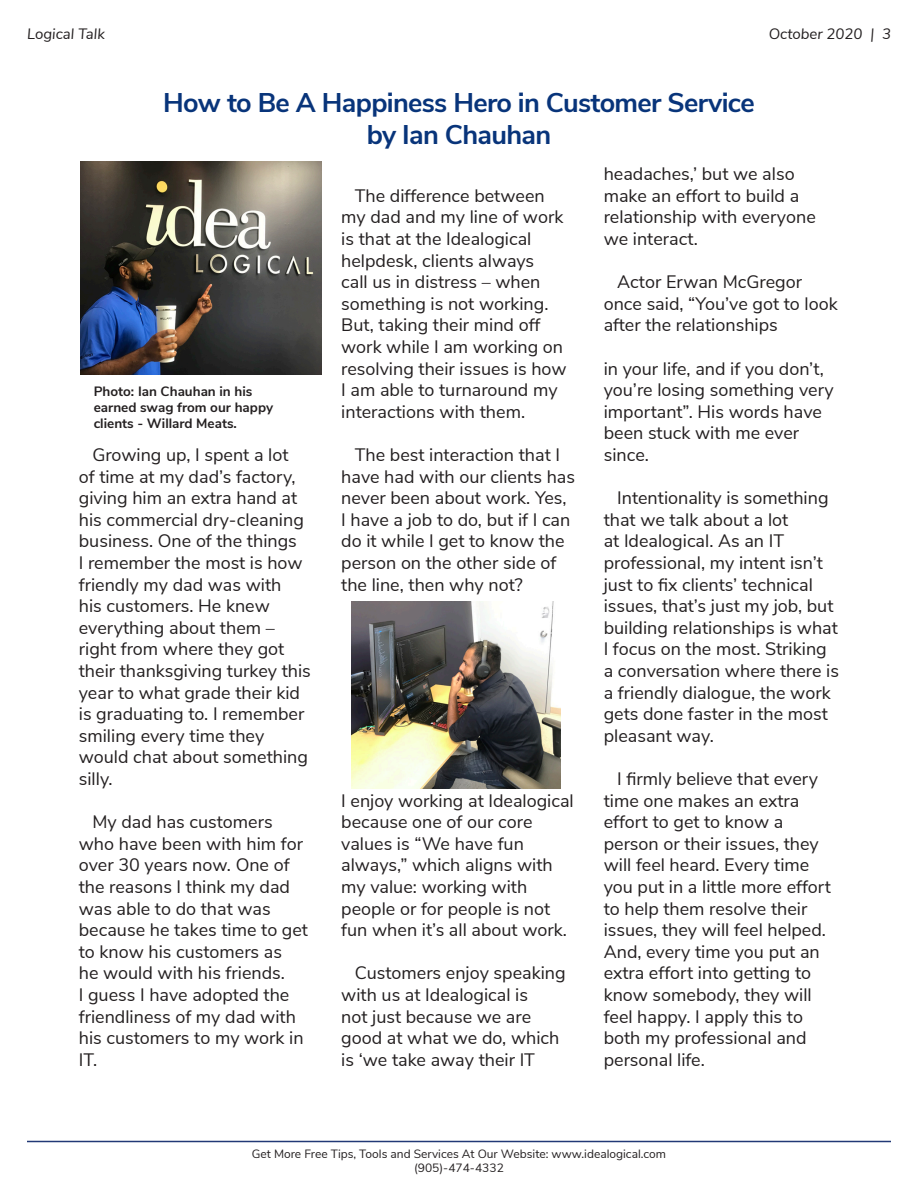
<style>
.page{position:relative;width:918px;height:1188px;background:#fff}
.page>*{position:absolute;margin:0;border:0;box-sizing:border-box;transform-origin:0 0}
.t1{font:700 27px "Nunito Sans";letter-spacing:-.025em;color:#08347a}
.Paragraph_Style_1{font:18px/21.6px "Nunito Sans";color:#231f20}
.Paragraph_Style_1-2{font:italic 15px "Nunito Sans";color:#231f20}
.Paragraph_Style_1-3{font:700 13.5px "Nunito Sans";color:#231f20}
.Paragraph_Style_1-4{font:12px "Nunito Sans";color:#231f20}
</style>
<div class="page">
<hr style="left:27px;top:1141px;width:864px;height:1px;background:#223976">
<img style="left:80px;top:162px;width:242px;height:213px">
<img style="left:352px;top:601px;width:208px;height:187px">
<p class="Paragraph_Style_1-2" style="left:27px;top:23px;width:79px">Logical Talk</p>
<p class="Paragraph_Style_1-2" style="left:769px;top:23px;width:124px">October 2020 | 3</p>
<p class="t1" style="left:163px;top:83px;width:593px">How to Be A Happiness Hero in Customer Service</p>
<p class="t1" style="left:367px;top:115px;width:186px">by Ian Chauhan</p>
<p class="Paragraph_Style_1-3" style="left:94px;top:381px;width:160px">Photo: Ian Chauhan in his</p>
<p class="Paragraph_Style_1-3" style="left:94px;top:397px;width:181px">earned swag from our happy</p>
<p class="Paragraph_Style_1-3" style="left:94px;top:414px;width:145px">clients - Willard Meats.</p>
<p class="Paragraph_Style_1" style="left:79px;top:443px;width:234px;text-indent:14px">Growing up, I spent a lot<br>of time at my dad’s factory, giving him an extra hand at his commercial dry-cleaning business. One of the things<br>I remember the most is how friendly my dad was with<br>his customers. He knew everything about them – right from where they got their thanksgiving turkey this year to what grade their kid is graduating to. I remember smiling every time they would chat about something silly.</p>
<p class="Paragraph_Style_1" style="left:79px;top:810px;width:231px;text-indent:14px">My dad has customers who have been with him for over 30 years now. One of the reasons I think my dad was able to do that was because he takes time to get to know his customers as<br>he would with his friends.<br>I guess I have adopted the friendliness of my dad with his customers to my work in<br>IT.</p>
<p class="Paragraph_Style_1" style="left:341px;top:184px;width:227px;text-indent:14px">The difference between my dad and my line of work is that at the Idealogical helpdesk, clients always<br>call us in distress – when something is not working.<br>But, taking their mind off work while I am working on resolving their issues is how<br>I am able to turnaround my interactions with them.</p>
<p class="Paragraph_Style_1" style="left:341px;top:443px;width:235px;text-indent:14px">The best interaction that I have had with our clients has never been about work. Yes,<br>I have a job to do, but if I can do it while I get to know the person on the other side of the line, then why not?</p>
<p class="Paragraph_Style_1" style="left:341px;top:788px;width:234px">I enjoy working at Idealogical because one of our core values is “We have fun always,” which aligns with my value: working with people or for people is not fun when it’s all about work.</p>
<p class="Paragraph_Style_1" style="left:341px;top:961px;width:226px;text-indent:14px">Customers enjoy speaking with us at Idealogical is<br>not just because we are good at what we do, which is ‘we take away their IT</p>
<p class="Paragraph_Style_1" style="left:604px;top:162px;width:214px">headaches,’ but we also make an effort to build a relationship with everyone we interact.</p>
<p class="Paragraph_Style_1" style="left:604px;top:270px;width:236px;text-indent:14px">Actor Erwan McGregor once said, “You’ve got to look after the relationships</p>
<p class="Paragraph_Style_1" style="left:604px;top:356px;width:232px">in your life, and if you don’t, you’re losing something very important”. His words have been stuck with me ever since.</p>
<p class="Paragraph_Style_1" style="left:604px;top:486px;width:237px;text-indent:14px">Intentionality is something that we talk about a lot<br>at Idealogical. As an IT professional, my intent isn’t just to fix clients’ technical issues, that’s just my job, but building relationships is what<br>I focus on the most. Striking a conversation where there is a friendly dialogue, the work gets done faster in the most pleasant way.</p>
<p class="Paragraph_Style_1" style="left:604px;top:767px;width:229px;text-indent:14px">I firmly believe that every time one makes an extra effort to get to know a person or their issues, they will feel heard. Every time you put in a little more effort to help them resolve their issues, they will feel helped.<br>And, every time you put an extra effort into getting to know somebody, they will feel happy. I apply this to both my professional and personal life.</p>
<p class="Paragraph_Style_1-4" style="left:252px;top:1145px;width:416px">Get More Free Tips, Tools and Services At Our Website: www.idealogical.com</p>
<p class="Paragraph_Style_1-4" style="left:414px;top:1159px;width:91px">(905)-474-4332</p>
</div>
